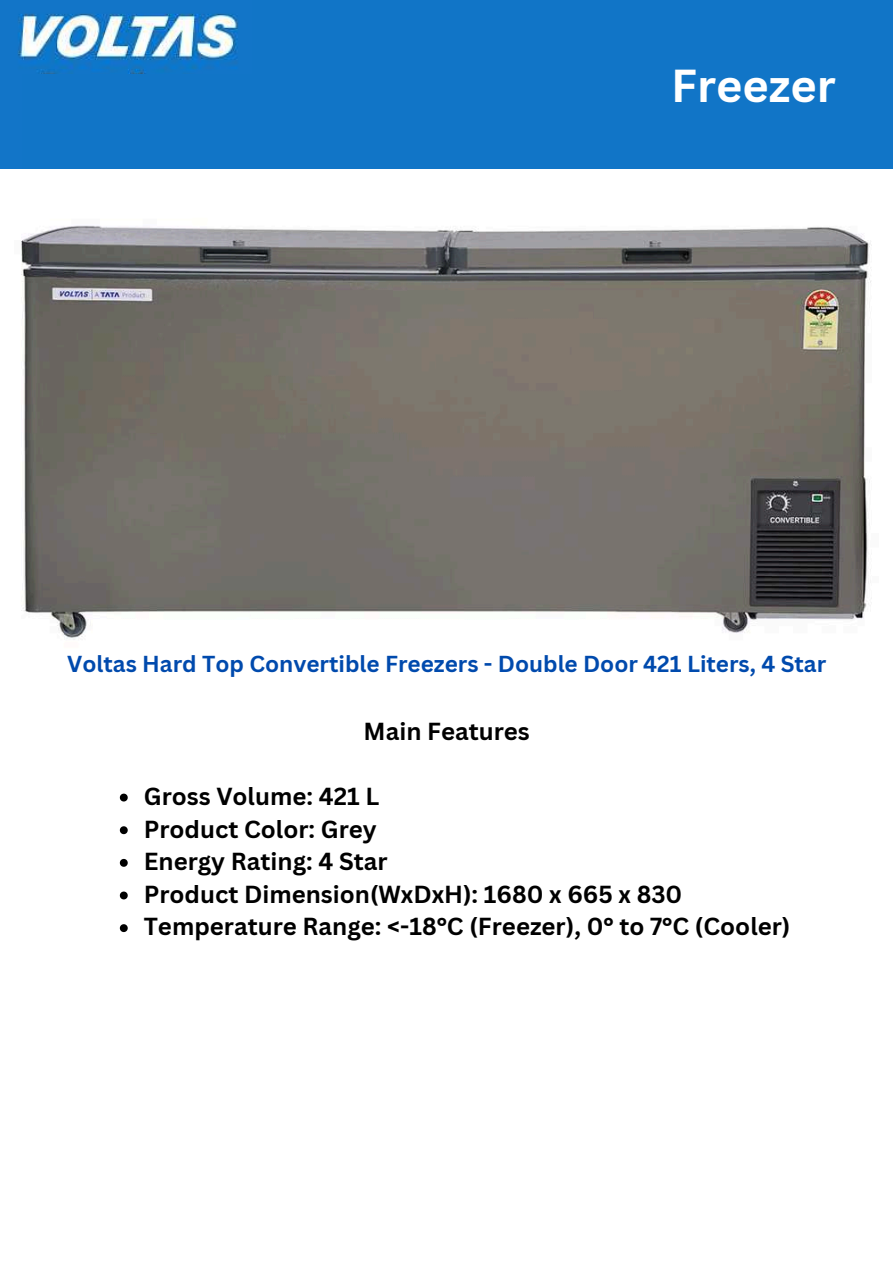
<style>
.page{position:relative;width:893px;height:1264px;background:#fff}
.page>*{position:absolute;margin:0;border:0;box-sizing:border-box;transform-origin:0 0}
.t1{font:700 45px "Canva Sans";color:#fff}
.t2{font:700 24px/32.7px "Canva Sans";color:#000}
.t3{font:700 22.5px "Canva Sans";color:#004aad}
</style>
<div class="page">
<img style="left:0;top:0;width:252px;height:169px">
<div style="left:252px;top:0;width:640px;height:169px;background:#1175c7"></div>
<img style="left:21px;top:225px;width:851px;height:415px">
<svg style="left:120px;top:793px;width:8px;height:8px"></svg>
<svg style="left:120px;top:826px;width:8px;height:8px"></svg>
<svg style="left:120px;top:858px;width:8px;height:8px"></svg>
<svg style="left:120px;top:891px;width:8px;height:8px"></svg>
<svg style="left:120px;top:924px;width:8px;height:8px"></svg>
<div style="left:22px;top:75px;width:268px;height:94px;background:#1175c7"></div>
<h1 class="t1" style="left:671px;top:59px;width:166px">Freezer</h1>
<p class="t3" style="left:67px;top:650px;width:760px">Voltas Hard Top Convertible Freezers - Double Door 421 Liters, 4 Star</p>
<p class="t2" style="left:363px;top:715px;width:168px">Main Features</p>
<p class="t2" style="left:144px;top:780px;width:648px">Gross Volume: 421 L<br>Product Color: Grey<br>Energy Rating: 4 Star<br>Product Dimension(WxDxH): 1680 x 665 x 830<br>Temperature Range: &lt;-18°C (Freezer), 0° to 7°C (Cooler)</p>
</div>
